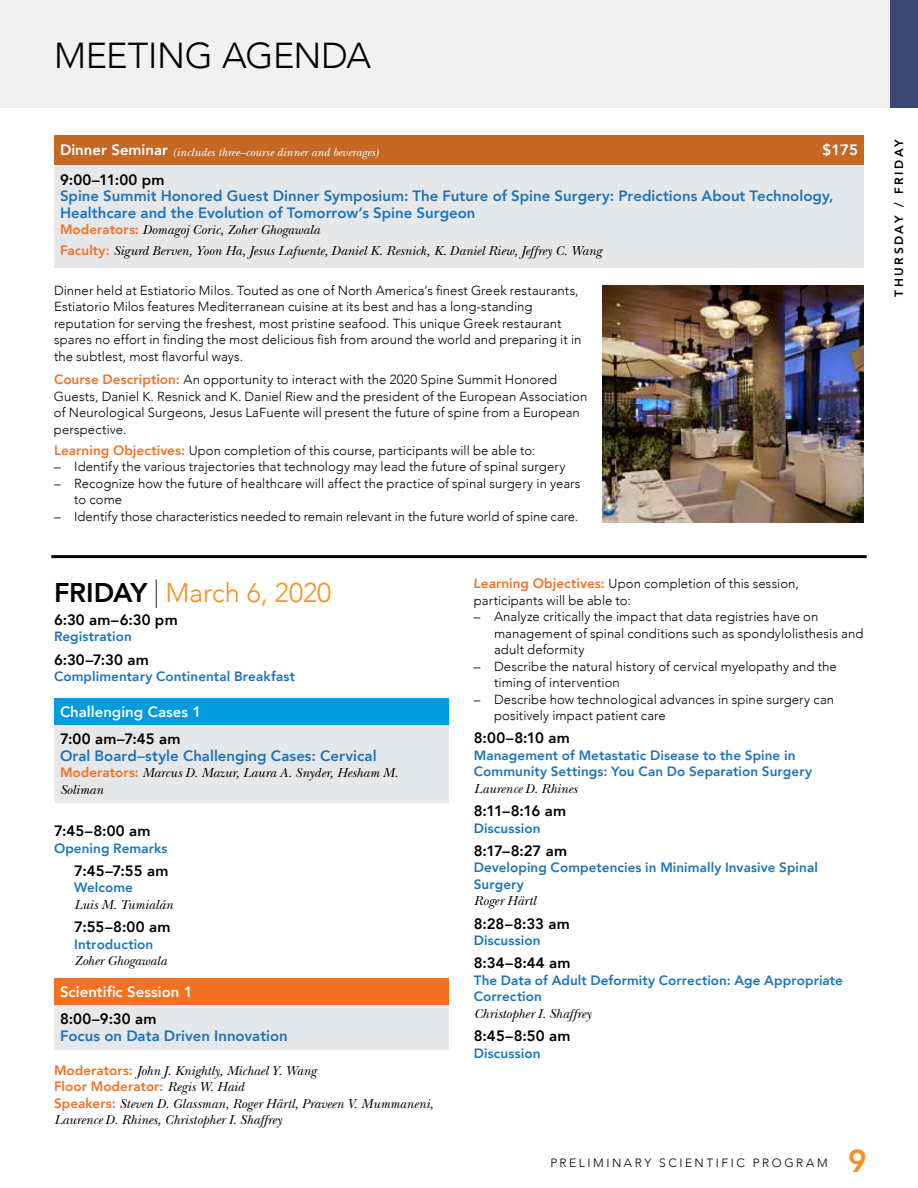
<style>
.page{position:relative;width:918px;height:1188px;background:#fff}
.page>*{position:absolute;margin:0;border:0;box-sizing:border-box;transform-origin:0 0}
.t1{font:300 36px "Avenir";letter-spacing:-.01em;color:#000}
.t2{font:800 31.5px "Avenir";color:#f7901e}
.t3{font:300 27px "Avenir";letter-spacing:-.005em;color:#f7901e}
.t4{font:800 15px/16.5px "Avenir";color:#1c75bc}
.t5{font:800 15px "Avenir";letter-spacing:.015em;color:#000}
.t6{font:800 15px "Avenir";color:#fff}
.t7{font:italic 13.5px/16.5px "New Baskerville";color:#000}
.t8{font:800 13.5px/16.5px "Avenir";letter-spacing:.005em;color:#1c75bc}
.t9{font:800 13.5px "Avenir";letter-spacing:.005em;color:#f37121}
.t10{font:300 13.2px/16.5px "Avenir";letter-spacing:.005em;color:#000}
.t11{font:italic 12px "New Baskerville";color:#fff}
.t12{font:300 12px "Avenir";letter-spacing:.21em;color:#000}
.t13{font:800 12px "Avenir";letter-spacing:.215em;color:#000}
.s1{font-family:"Avenir";font-weight:800;font-style:normal;font-size:15px}
.s2{font-family:"Avenir";font-weight:800;font-style:normal;color:#f37121}
.s3{font-weight:800;font-size:13.5px;color:#f37121}
.s4{font-weight:800;color:#000}
.s5{font-weight:800;font-size:40.5px;color:#000}
.s6{font-family:"New Baskerville";font-weight:400;font-style:italic;color:#000}
</style>
<div class="page">
<div style="left:0;top:0;width:918px;height:108px;background:#f1f1f2"></div>
<div style="left:54px;top:135px;width:810px;height:30px;background:#c66825"></div>
<div style="left:54px;top:165px;width:810px;height:103px;background:#e6e7e8"></div>
<div style="left:890px;top:0;width:28px;height:108px;background:#3d4975"></div>
<div style="left:54px;top:698px;width:394px;height:27px;background:#009ade"></div>
<div style="left:54px;top:725px;width:394px;height:77px;background:#e6e7e8"></div>
<div style="left:54px;top:978px;width:394px;height:27px;background:#f37121"></div>
<div style="left:54px;top:1005px;width:394px;height:44px;background:#e6e7e8"></div>
<hr style="left:51px;top:555px;width:816px;height:3px;background:#000">
<img style="left:603px;top:285px;width:261px;height:238px">
<h1 class="t1" style="left:54px;top:34px;width:319px">MEETING AGENDA</h1>
<p class="t11" style="left:60px;top:145px;width:321px"><span class="s1">Dinner Seminar</span> (includes three–course dinner and beverages)</p>
<p class="t6" style="left:822px;top:138px;width:37px">$175</p>
<p class="t5" style="left:60px;top:168px;width:106px">9:00–11:00 pm</p>
<p class="t4" style="left:60px;top:188px;width:775px">Spine Summit Honored Guest Dinner Symposium: The Future of Spine Surgery: Predictions About Technology,<br>Healthcare and the Evolution of Tomorrow’s Spine Surgeon</p>
<p class="t7" style="left:60px;top:219px;width:543px;line-height:21px"><span class="s2">Moderators:</span> Domagoj Coric, Zoher Ghogawala<br><span class="s2">Faculty:</span> Sigurd Berven, Yoon Ha, Jesus Lafuente, Daniel K. Resnick, K. Daniel Riew, Jeffrey C. Wang</p>
<p class="t10" style="left:54px;top:282px;width:529px">Dinner held at Estiatorio Milos. Touted as one of North America’s finest Greek restaurants, Estiatorio Milos features Mediterranean cuisine at its best and has a long-standing reputation for serving the freshest, most pristine seafood. This unique Greek restaurant spares no effort in finding the most delicious fish from around the world and preparing it in the subtlest, most flavorful ways.</p>
<p class="t10" style="left:54px;top:371px;width:535px"><span class="s3">Course Description:</span> An opportunity to interact with the 2020 Spine Summit Honored Guests, Daniel K. Resnick and K. Daniel Riew and the president of the European Association of Neurological Surgeons, Jesus LaFuente will present the future of spine from a European perspective.</p>
<p class="t10" style="left:54px;top:442px;width:483px"><span class="s3">Learning Objectives:</span> Upon completion of this course, participants will be able to:</p>
<p class="t10" style="left:54px;top:458px;width:513px">– Identify the various trajectories that technology may lead the future of spinal surgery</p>
<p class="t10" style="left:74px;top:475px;width:508px;text-indent:-20px">– Recognize how the future of healthcare will affect the practice of spinal surgery in years to come</p>
<p class="t10" style="left:54px;top:508px;width:526px">– Identify those characteristics needed to remain relevant in the future world of spine care.</p>
<h3 class="t3" style="left:54px;top:576px;width:279px"><span class="s4">FRIDAY</span> <span class="s5">I</span> March 6, 2020</h3>
<p class="t5" style="left:54px;top:608px;width:125px">6:30 am–6:30 pm</p>
<p class="t8" style="left:54px;top:628px;width:79px">Registration</p>
<p class="t5" style="left:54px;top:648px;width:96px">6:30–7:30 am</p>
<p class="t8" style="left:54px;top:668px;width:242px">Complimentary Continental Breakfast</p>
<p class="t6" style="left:60px;top:700px;width:143px">Challenging Cases 1</p>
<p class="t5" style="left:60px;top:727px;width:122px">7:00 am–7:45 am</p>
<p class="t4" style="left:60px;top:747px;width:318px">Oral Board–style Challenging Cases: Cervical</p>
<p class="t7" style="left:60px;top:765px;width:340px"><span class="s2">Moderators:</span> Marcus D. Mazur, Laura A. Snyder, Hesham M.<br>Soliman</p>
<p class="t5" style="left:54px;top:819px;width:98px">7:45–8:00 am</p>
<p class="t8" style="left:54px;top:840px;width:115px">Opening Remarks</p>
<p class="t5" style="left:74px;top:859px;width:96px">7:45–7:55 am</p>
<p class="t8" style="left:74px;top:879px;width:60px">Welcome</p>
<p class="t7" style="left:74px;top:896px;width:100px">Luis M. Tumialán</p>
<p class="t5" style="left:74px;top:915px;width:98px">7:55–8:00 am</p>
<p class="t8" style="left:74px;top:936px;width:81px">Introduction</p>
<p class="t7" style="left:74px;top:953px;width:94px">Zoher Ghogawala</p>
<p class="t6" style="left:60px;top:980px;width:134px">Scientific Session 1</p>
<p class="t5" style="left:60px;top:1007px;width:98px">8:00–9:30 am</p>
<p class="t4" style="left:60px;top:1027px;width:229px">Focus on Data Driven Innovation</p>
<p class="t7" style="left:54px;top:1062px;width:264px"><span class="s2">Moderators:</span> John J. Knightly, Michael Y. Wang</p>
<p class="t9" style="left:54px;top:1076px;width:192px">Floor Moderator: <span class="s6">Regis W. Haid</span></p>
<p class="t7" style="left:54px;top:1095px;width:381px"><span class="s2">Speakers:</span> Steven D. Glassman, Roger Härtl, Praveen V. Mummaneni,<br>Laurence D. Rhines, Christopher I. Shaffrey</p>
<p class="t10" style="left:474px;top:575px;width:327px"><span class="s3">Learning Objectives:</span> Upon completion of this session, participants will be able to:</p>
<p class="t10" style="left:494px;top:608px;width:371px;text-indent:-20px">– Analyze critically the impact that data registries have on management of spinal conditions such as spondylolisthesis and adult deformity</p>
<p class="t10" style="left:494px;top:658px;width:344px;text-indent:-20px">– Describe the natural history of cervical myelopathy and the timing of intervention</p>
<p class="t10" style="left:494px;top:691px;width:342px;text-indent:-20px">– Describe how technological advances in spine surgery can positively impact patient care</p>
<p class="t5" style="left:474px;top:726px;width:97px">8:00–8:10 am</p>
<p class="t8" style="left:474px;top:747px;width:340px">Management of Metastatic Disease to the Spine in<br>Community Settings: You Can Do Separation Surgery</p>
<p class="t7" style="left:474px;top:780px;width:105px">Laurence D. Rhines</p>
<p class="t5" style="left:474px;top:799px;width:94px">8:11–8:16 am</p>
<p class="t8" style="left:474px;top:820px;width:68px">Discussion</p>
<p class="t5" style="left:474px;top:839px;width:95px">8:17–8:27 am</p>
<p class="t8" style="left:474px;top:859px;width:346px">Developing Competencies in Minimally Invasive Spinal<br>Surgery</p>
<p class="t7" style="left:474px;top:893px;width:64px">Roger Härtl</p>
<p class="t5" style="left:474px;top:912px;width:98px">8:28–8:33 am</p>
<p class="t8" style="left:474px;top:932px;width:68px">Discussion</p>
<p class="t5" style="left:474px;top:951px;width:98px">8:34–8:44 am</p>
<p class="t8" style="left:474px;top:972px;width:371px">The Data of Adult Deformity Correction: Age Appropriate<br>Correction</p>
<p class="t7" style="left:474px;top:1005px;width:119px">Christopher I. Shaffrey</p>
<p class="t5" style="left:474px;top:1024px;width:98px">8:45–8:50 am</p>
<p class="t8" style="left:474px;top:1045px;width:68px">Discussion</p>
<p class="t12" style="left:550px;top:1156px;width:279px">PRELIMINARY SCIENTIFIC PROGRAM</p>
<h2 class="t2" style="left:848px;top:1136px;width:20px">9</h2>
<p class="t13" style="left:889px;top:297px;width:159px;rotate:-90deg">THURSDAY / FRIDAY</p>
</div>
